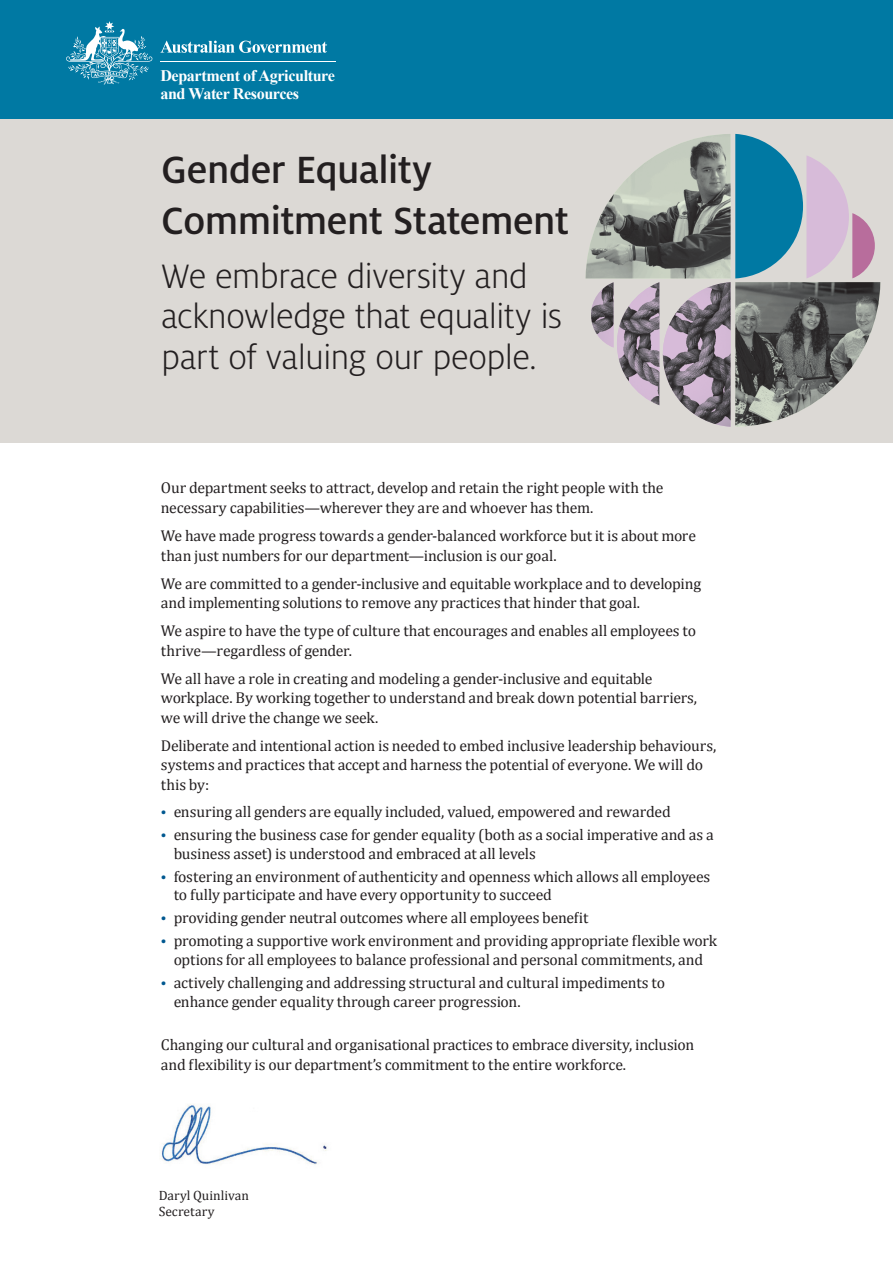
<style>
.page{position:relative;width:893px;height:1263px;background:#fff}
.page>*{position:absolute;margin:0;border:0;box-sizing:border-box;transform-origin:0 0}
.t1{font:500 42px/51px "Milo Pro";letter-spacing:-.015em;color:#231f20}
.t2{font:300 37.5px/40.5px "Milo Pro";letter-spacing:-.015em;color:#231f20}
.t3{font:700 16.05px/18.3px "Times New Roman";letter-spacing:-.025em;color:#fff}
.t4{font:15.75px/19.5px "Cambria";letter-spacing:-.01em;color:#231f20}
.t5{font:13.5px/16.5px "Cambria";color:#231f20}
.s1{font-size:12.75px;color:#005890}
</style>
<div class="page">
<div style="left:0;top:0;width:893px;height:120px;background:#0079a3"></div>
<div style="left:0;top:120px;width:893px;height:323px;background:#dcd9d5"></div>
<svg style="left:160px;top:41px;width:167px;height:12px"></svg>
<hr style="left:160px;top:61px;width:176px;height:1px;background:#fff">
<svg style="left:66px;top:21px;width:86px;height:63px"></svg>
<svg style="left:586px;top:134px;width:289px;height:293px"></svg>
<img style="left:735px;top:282px;width:145px;height:145px">
<img style="left:161px;top:1104px;width:166px;height:61px">
<p class="t3" style="left:160px;top:66px;width:176px">Department of Agriculture and Water Resources</p>
<h1 class="t1" style="left:161px;top:145px;width:409px">Gender Equality<br>Commitment Statement</h1>
<h2 class="t2" style="left:161px;top:256px;width:403px">We embrace diversity and acknowledge that equality is part of valuing our people.</h2>
<p class="t4" style="left:161px;top:478px;width:504px">Our department seeks to attract, develop and retain the right people with the necessary capabilities—wherever they are and whoever has them.</p>
<p class="t4" style="left:161px;top:526px;width:537px">We have made progress towards a gender-balanced workforce but it is about more than just numbers for our department—inclusion is our goal.</p>
<p class="t4" style="left:161px;top:573px;width:542px">We are committed to a gender-inclusive and equitable workplace and to developing and implementing solutions to remove any practices that hinder that goal.</p>
<p class="t4" style="left:161px;top:621px;width:537px">We aspire to have the type of culture that encourages and enables all employees to thrive—regardless of gender.</p>
<p class="t4" style="left:161px;top:668px;width:538px">We all have a role in creating and modeling a gender-inclusive and equitable workplace. By working together to understand and break down potential barriers, we will drive the change we seek.</p>
<p class="t4" style="left:161px;top:735px;width:557px">Deliberate and intentional action is needed to embed inclusive leadership behaviours, systems and practices that accept and harness the potential of everyone. We will do this by:</p>
<p class="t4" style="left:161px;top:802px;width:511px"><span class="s1">•</span> ensuring all genders are equally included, valued, empowered and rewarded</p>
<p class="t4" style="left:174px;top:825px;width:542px;line-height:18.8px;text-indent:-13px"><span class="s1">•</span> ensuring the business case for gender equality (both as a social imperative and as a business asset) is understood and embraced at all levels</p>
<p class="t4" style="left:174px;top:867px;width:538px;line-height:18.8px;text-indent:-13px"><span class="s1">•</span> fostering an environment of authenticity and openness which allows all employees to fully participate and have every opportunity to succeed</p>
<p class="t4" style="left:161px;top:908px;width:429px"><span class="s1">•</span> providing gender neutral outcomes where all employees benefit</p>
<p class="t4" style="left:161px;top:931px;width:558px;line-height:18.8px;text-align:center"><span class="s1">•</span> promoting a supportive work environment and providing appropriate flexible work options for all employees to balance professional and personal commitments, and</p>
<p class="t4" style="left:174px;top:973px;width:493px;line-height:18.8px;text-indent:-13px"><span class="s1">•</span> actively challenging and addressing structural and cultural impediments to enhance gender equality through career progression.</p>
<p class="t4" style="left:161px;top:1035px;width:535px">Changing our cultural and organisational practices to embrace diversity, inclusion and flexibility is our department’s commitment to the entire workforce.</p>
<p class="t5" style="left:159px;top:1186px;width:92px">Daryl Quinlivan<br>Secretary</p>
</div>
